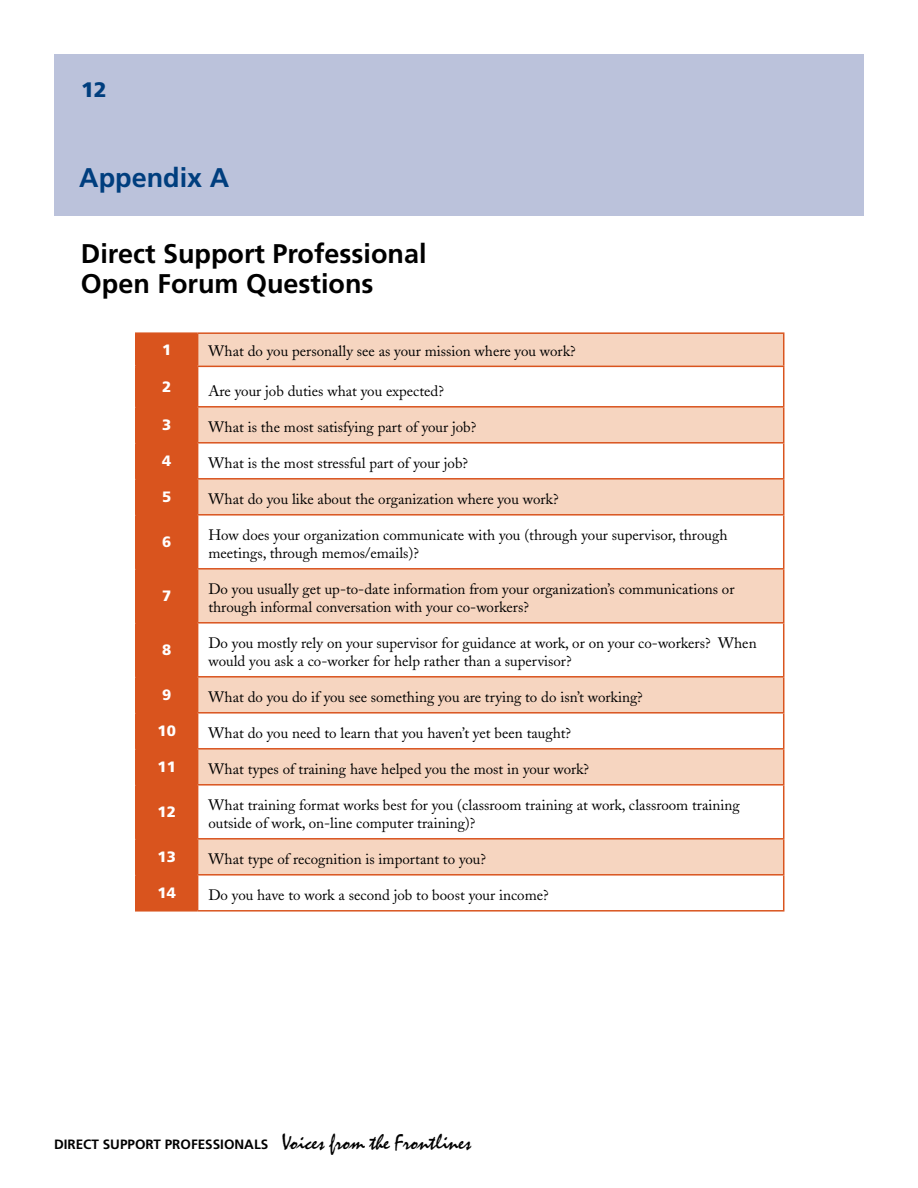
<style>
.page{position:relative;width:918px;height:1188px;background:#fff}
.page>*{position:absolute;margin:0;border:0;box-sizing:border-box;transform-origin:0 0}
.t1{font:700 27px/30px "Frutiger LT Std";color:#000}
.t2{font:700 27px "Frutiger LT Std";color:#003e7e}
.t3{font:900 21px "Frutiger LT Std";color:#003e7e}
.t4{font:15px/18px "Adobe Caslon";color:#000}
.t5{font:900 15px "Frutiger LT Std";color:#fff}
.t6{font:700 13.5px "Frutiger LT Std";color:#000}
.s1{font-family:"Mystical";font-weight:400;font-size:21px}
</style>
<div class="page">
<div style="left:54px;top:54px;width:810px;height:162px;background:#bbc2db"></div>
<div style="left:136px;top:334px;width:61px;height:576px;background:#d9541e"></div>
<svg style="left:198px;top:334px;width:585px;height:540px;fill:#f6d5c0"></svg>
<hr style="left:135px;top:332px;width:63px;height:2px;background:#d9541e">
<hr style="left:135px;top:334px;width:1px;height:32px;background:#d9541e">
<hr style="left:198px;top:332px;width:586px;height:2px;background:#d9541e">
<hr style="left:197px;top:334px;width:1px;height:32px;background:#d9541e">
<hr style="left:783px;top:334px;width:1px;height:32px;background:#d9541e">
<hr style="left:135px;top:366px;width:63px;height:1px;background:#d9541e">
<hr style="left:135px;top:367px;width:1px;height:39px;background:#d9541e">
<hr style="left:198px;top:366px;width:586px;height:1px;background:#d9541e">
<hr style="left:197px;top:367px;width:1px;height:39px;background:#d9541e">
<hr style="left:783px;top:367px;width:1px;height:39px;background:#d9541e">
<hr style="left:135px;top:406px;width:63px;height:2px;background:#d9541e">
<hr style="left:135px;top:408px;width:1px;height:34px;background:#d9541e">
<hr style="left:198px;top:406px;width:586px;height:2px;background:#d9541e">
<hr style="left:197px;top:408px;width:1px;height:34px;background:#d9541e">
<hr style="left:783px;top:408px;width:1px;height:34px;background:#d9541e">
<hr style="left:135px;top:442px;width:63px;height:2px;background:#d9541e">
<hr style="left:135px;top:444px;width:1px;height:34px;background:#d9541e">
<hr style="left:198px;top:442px;width:586px;height:2px;background:#d9541e">
<hr style="left:197px;top:444px;width:1px;height:34px;background:#d9541e">
<hr style="left:783px;top:444px;width:1px;height:34px;background:#d9541e">
<hr style="left:135px;top:478px;width:63px;height:2px;background:#d9541e">
<hr style="left:135px;top:480px;width:1px;height:34px;background:#d9541e">
<hr style="left:198px;top:478px;width:586px;height:2px;background:#d9541e">
<hr style="left:197px;top:480px;width:1px;height:34px;background:#d9541e">
<hr style="left:783px;top:480px;width:1px;height:34px;background:#d9541e">
<hr style="left:135px;top:514px;width:63px;height:2px;background:#d9541e">
<hr style="left:135px;top:516px;width:1px;height:52px;background:#d9541e">
<hr style="left:198px;top:514px;width:586px;height:2px;background:#d9541e">
<hr style="left:197px;top:516px;width:1px;height:52px;background:#d9541e">
<hr style="left:783px;top:516px;width:1px;height:52px;background:#d9541e">
<hr style="left:135px;top:568px;width:63px;height:2px;background:#d9541e">
<hr style="left:135px;top:570px;width:1px;height:52px;background:#d9541e">
<hr style="left:198px;top:568px;width:586px;height:2px;background:#d9541e">
<hr style="left:197px;top:570px;width:1px;height:52px;background:#d9541e">
<hr style="left:783px;top:570px;width:1px;height:52px;background:#d9541e">
<hr style="left:135px;top:622px;width:63px;height:2px;background:#d9541e">
<hr style="left:135px;top:624px;width:1px;height:52px;background:#d9541e">
<hr style="left:198px;top:622px;width:586px;height:2px;background:#d9541e">
<hr style="left:197px;top:624px;width:1px;height:52px;background:#d9541e">
<hr style="left:783px;top:624px;width:1px;height:52px;background:#d9541e">
<hr style="left:135px;top:676px;width:63px;height:2px;background:#d9541e">
<hr style="left:135px;top:678px;width:1px;height:34px;background:#d9541e">
<hr style="left:198px;top:676px;width:586px;height:2px;background:#d9541e">
<hr style="left:197px;top:678px;width:1px;height:34px;background:#d9541e">
<hr style="left:783px;top:678px;width:1px;height:34px;background:#d9541e">
<hr style="left:135px;top:712px;width:63px;height:2px;background:#d9541e">
<hr style="left:135px;top:714px;width:1px;height:34px;background:#d9541e">
<hr style="left:198px;top:712px;width:586px;height:2px;background:#d9541e">
<hr style="left:197px;top:714px;width:1px;height:34px;background:#d9541e">
<hr style="left:783px;top:714px;width:1px;height:34px;background:#d9541e">
<hr style="left:135px;top:748px;width:63px;height:2px;background:#d9541e">
<hr style="left:135px;top:750px;width:1px;height:34px;background:#d9541e">
<hr style="left:198px;top:748px;width:586px;height:2px;background:#d9541e">
<hr style="left:197px;top:750px;width:1px;height:34px;background:#d9541e">
<hr style="left:783px;top:750px;width:1px;height:34px;background:#d9541e">
<hr style="left:135px;top:784px;width:63px;height:2px;background:#d9541e">
<hr style="left:135px;top:786px;width:1px;height:52px;background:#d9541e">
<hr style="left:198px;top:784px;width:586px;height:2px;background:#d9541e">
<hr style="left:197px;top:786px;width:1px;height:52px;background:#d9541e">
<hr style="left:783px;top:786px;width:1px;height:52px;background:#d9541e">
<hr style="left:135px;top:838px;width:63px;height:2px;background:#d9541e">
<hr style="left:135px;top:840px;width:1px;height:34px;background:#d9541e">
<hr style="left:198px;top:838px;width:586px;height:2px;background:#d9541e">
<hr style="left:197px;top:840px;width:1px;height:34px;background:#d9541e">
<hr style="left:783px;top:840px;width:1px;height:34px;background:#d9541e">
<hr style="left:135px;top:874px;width:63px;height:2px;background:#d9541e">
<hr style="left:135px;top:876px;width:1px;height:34px;background:#d9541e">
<hr style="left:198px;top:874px;width:586px;height:2px;background:#d9541e">
<hr style="left:197px;top:876px;width:1px;height:34px;background:#d9541e">
<hr style="left:783px;top:876px;width:1px;height:34px;background:#d9541e">
<hr style="left:135px;top:910px;width:63px;height:2px;background:#d9541e">
<hr style="left:198px;top:910px;width:586px;height:2px;background:#d9541e">
<h2 class="t3" style="left:81px;top:77px;width:27px">12</h2>
<h1 class="t2" style="left:79px;top:162px;width:152px">Appendix A</h1>
<h1 class="t1" style="left:81px;top:239px;width:347px">Direct Support Professional<br>Open Forum Questions</h1>
<p class="t5" style="left:162px;top:341px;width:11px">1</p>
<p class="t4" style="left:208px;top:342px;width:369px">What do you personally see as your mission where you work?</p>
<p class="t5" style="left:162px;top:378px;width:11px">2</p>
<p class="t4" style="left:208px;top:382px;width:237px">Are your job duties what you expected?</p>
<p class="t5" style="left:162px;top:416px;width:11px">3</p>
<p class="t4" style="left:208px;top:418px;width:269px">What is the most satisfying part of your job?</p>
<p class="t5" style="left:162px;top:452px;width:11px">4</p>
<p class="t4" style="left:208px;top:454px;width:261px">What is the most stressful part of your job?</p>
<p class="t5" style="left:162px;top:488px;width:11px">5</p>
<p class="t4" style="left:208px;top:490px;width:352px">What do you like about the organization where you work?</p>
<p class="t5" style="left:162px;top:533px;width:11px">6</p>
<p class="t4" style="left:208px;top:526px;width:520px">How does your organization communicate with you (through your supervisor, through meetings, through memos/emails)?</p>
<p class="t5" style="left:162px;top:587px;width:11px">7</p>
<p class="t4" style="left:208px;top:580px;width:528px">Do you usually get up-to-date information from your organization’s communications or through informal conversation with your co-workers?</p>
<p class="t5" style="left:162px;top:641px;width:11px">8</p>
<p class="t4" style="left:208px;top:634px;width:550px">Do you mostly rely on your supervisor for guidance at work, or on your co-workers? When would you ask a co-worker for help rather than a supervisor?</p>
<p class="t5" style="left:162px;top:686px;width:11px">9</p>
<p class="t4" style="left:208px;top:688px;width:436px">What do you do if you see something you are trying to do isn’t working?</p>
<p class="t5" style="left:158px;top:722px;width:20px">10</p>
<p class="t4" style="left:208px;top:724px;width:364px">What do you need to learn that you haven’t yet been taught?</p>
<p class="t5" style="left:158px;top:758px;width:20px">11</p>
<p class="t4" style="left:208px;top:760px;width:382px">What types of training have helped you the most in your work?</p>
<p class="t5" style="left:158px;top:803px;width:20px">12</p>
<p class="t4" style="left:208px;top:796px;width:533px">What training format works best for you (classroom training at work, classroom training outside of work, on-line computer training)?</p>
<p class="t5" style="left:158px;top:848px;width:20px">13</p>
<p class="t4" style="left:208px;top:850px;width:279px">What type of recognition is important to you?</p>
<p class="t5" style="left:158px;top:884px;width:20px">14</p>
<p class="t4" style="left:208px;top:886px;width:342px">Do you have to work a second job to boost your income?</p>
<p class="t6" style="left:54px;top:1137px;width:419px">DIRECT SUPPORT PROFESSIONALS <span class="s1">Voices from the Frontlines</span></p>
</div>
